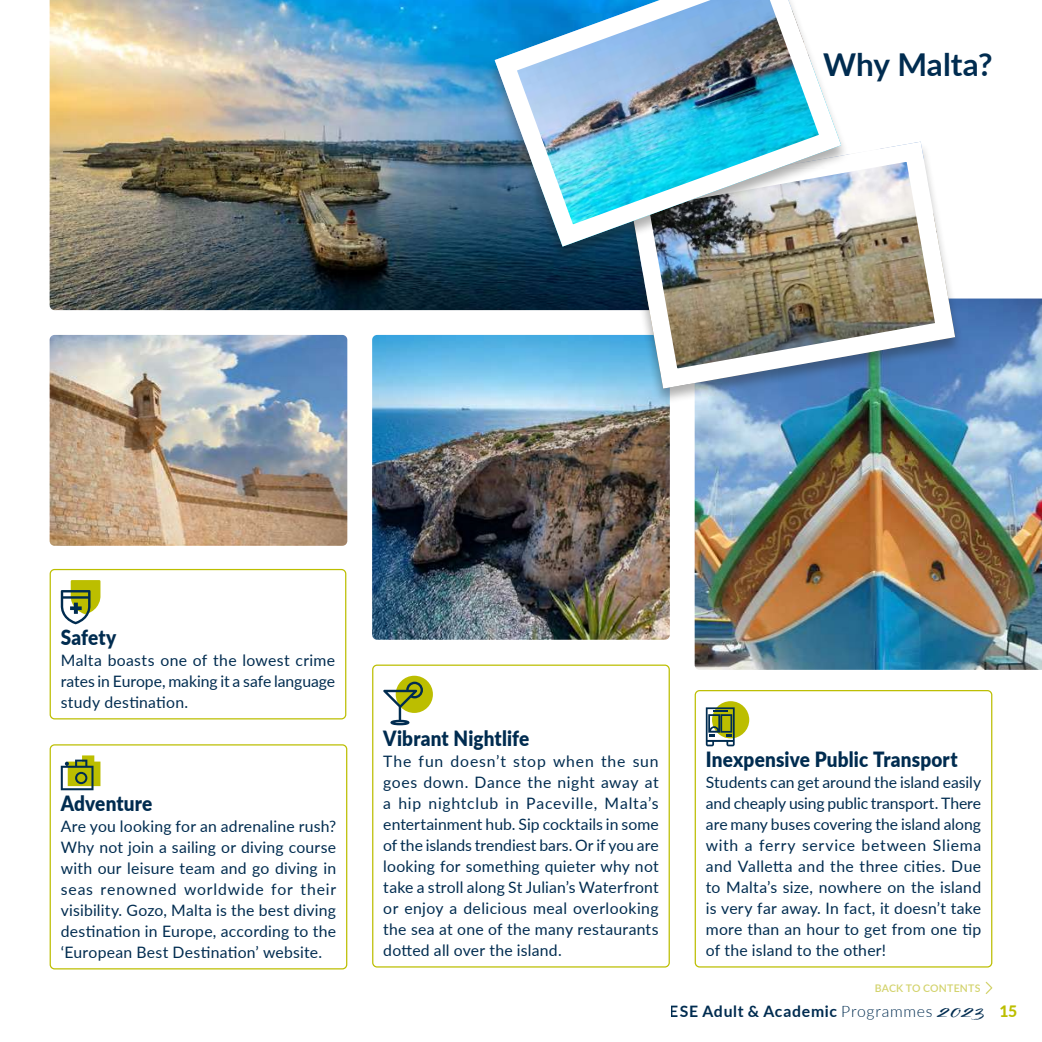
<style>
.page{position:relative;width:1042px;height:1042px;background:#fff}
.page>*{position:absolute;margin:0;border:0;box-sizing:border-box;transform-origin:0 0}
.t1{font:700 31.5px "Lato";color:#002c50}
.t2{font:900 21px "Lato";letter-spacing:.01em;color:#002c50;scale:.9 1}
.t3{font:15.75px/21px "Lato";letter-spacing:.015em;color:#002c50;text-align:justify}
.t4{font:700 15.75px "Lato";letter-spacing:.045em;color:#002c50}
.t5{font:600 10.5px "Lato";letter-spacing:.02em;color:#d3d36d}
.s1{font-weight:300}
.s2{font-family:"Timberline";font-weight:400}
.s3{font-weight:800;color:#bcbe00}
</style>
<div class="page">
<img style="left:50px;top:0;width:569px;height:310px">
<img style="left:694px;top:298px;width:348px;height:372px">
<img style="left:50px;top:335px;width:297px;height:211px">
<img style="left:372px;top:335px;width:298px;height:305px">
<div style="left:620px;top:141px;width:343px;height:264px;background:#1d1d1b;opacity:.35"></div>
<img style="left:619px;top:141px;width:346px;height:258px">
<img style="left:483px;top:0;width:369px;height:258px">
<svg style="left:61px;top:580px;width:39px;height:44px"></svg>
<div style="left:50px;top:569px;width:296px;height:150px;border:1px solid #bcbe00;border-radius:4px"></div>
<svg style="left:61px;top:755px;width:39px;height:35px"></svg>
<div style="left:50px;top:744px;width:297px;height:225px;border:1px solid #bcbe00;border-radius:4px"></div>
<div style="left:396px;top:676px;width:37px;height:37px;background:#bcbe00;border-radius:50%"></div>
<svg style="left:383px;top:681px;width:40px;height:44px"></svg>
<div style="left:372px;top:664px;width:298px;height:303px;border:1px solid #bcbe00;border-radius:4px"></div>
<div style="left:712px;top:701px;width:37px;height:37px;background:#bcbe00;border-radius:50%"></div>
<svg style="left:706px;top:707px;width:28px;height:39px"></svg>
<div style="left:694px;top:690px;width:298px;height:277px;border:1px solid #bcbe00;border-radius:4px"></div>
<svg style="left:985px;top:981px;width:8px;height:13px"></svg>
<h1 class="t1" style="left:823px;top:42px;width:171px">Why Malta?</h1>
<h2 class="t2" style="left:61px;top:622px;width:63px">Safety</h2>
<p class="t3" style="left:61px;top:649px;width:276px">Malta boasts one of the lowest crime rates in Europe, making it a safe language study destination.</p>
<h2 class="t2" style="left:61px;top:788px;width:103px">Adventure</h2>
<p class="t3" style="left:61px;top:815px;width:277px">Are you looking for an adrenaline rush?<br>Why not join a sailing or diving course with our leisure team and go diving in seas renowned worldwide for their visibility. Gozo, Malta is the best diving destination in Europe, according to the ‘European Best Destination’ website.</p>
<h2 class="t2" style="left:383px;top:723px;width:164px">Vibrant Nightlife</h2>
<p class="t3" style="left:383px;top:750px;width:277px">The fun doesn’t stop when the sun goes down. Dance the night away at a hip nightclub in Paceville, Malta’s entertainment hub. Sip cocktails in some of the islands trendiest bars. Or if you are looking for something quieter why not take a stroll along St Julian’s Waterfront or enjoy a delicious meal overlooking the sea at one of the many restaurants dotted all over the island.</p>
<h2 class="t2" style="left:706px;top:744px;width:281px">Inexpensive Public Transport</h2>
<p class="t3" style="left:706px;top:771px;width:277px">Students can get around the island easily and cheaply using public transport. There are many buses covering the island along with a ferry service between Sliema and Valletta and the three cities. Due to Malta’s size, nowhere on the island is very far away. In fact, it doesn’t take more than an hour to get from one tip of the island to the other!</p>
<p class="t5" style="left:875px;top:981px;width:107px">BACK TO CONTENTS</p>
<p class="t4" style="left:670px;top:1000px;width:349px">ESE Adult &amp; Academic <span class="s1">Programmes</span> <span class="s2">2023</span> <span class="s3">15</span></p>
</div>
